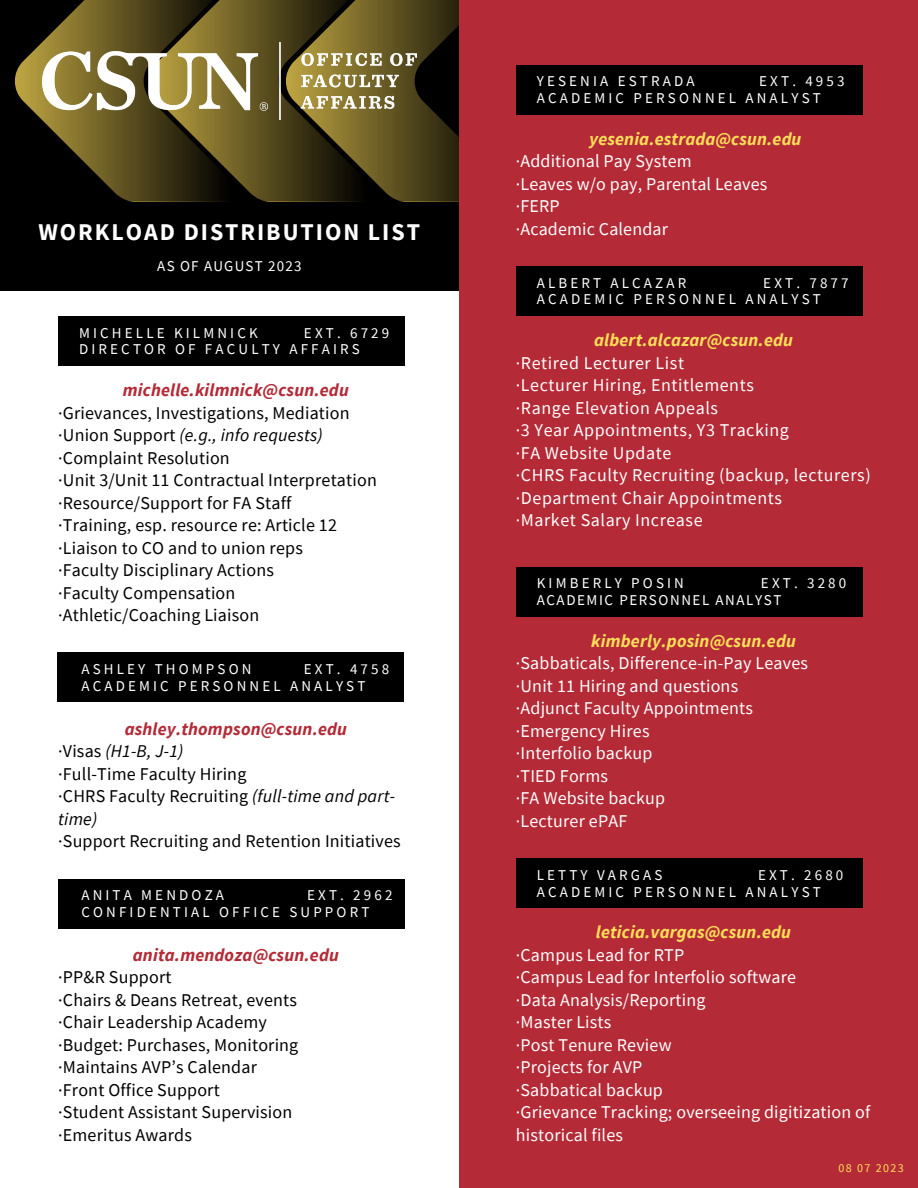
<style>
.page{position:relative;width:918px;height:1188px;background:#fff}
.page>*{position:absolute;margin:0;border:0;box-sizing:border-box;transform-origin:0 0}
.t1{font:700 24px "Source Sans Pro";letter-spacing:.08em;color:#fff}
.t2{font:18px "Source Sans Pro";letter-spacing:.01em;color:#000}
.t3{font:18px/22.5px "Source Sans Pro";letter-spacing:.01em;color:#fff}
.t4{font:18px "Source Sans Pro";letter-spacing:.03em;color:#fff}
.t5{font:italic 18px/22.5px "Source Sans Pro";letter-spacing:.01em;color:#000}
.t6{font:italic 700 18px "Source Sans Pro";letter-spacing:.01em;color:#ffde59}
.t7{font:italic 700 18px "Source Sans Pro";letter-spacing:.01em;color:#b42a36}
.t8{font:15px "Source Sans Pro";letter-spacing:.21em;color:#fff}
.t9{font:15px "Source Sans Pro";letter-spacing:.105em;color:#fff}
.t10{font:15px "Source Sans Pro";letter-spacing:.08em;color:#fff}
.t11{font:12px "Source Sans Pro";letter-spacing:.12em;color:#ffde59}
.s1{font-style:normal}
</style>
<div class="page">
<div style="left:0;top:0;width:459px;height:290px;background:#000"></div>
<div style="left:58px;top:316px;width:347px;height:50px;background:#000"></div>
<div style="left:57px;top:653px;width:347px;height:49px;background:#000"></div>
<div style="left:58px;top:879px;width:347px;height:49px;background:#000"></div>
<svg style="left:15px;top:0;width:134px;height:202px"></svg>
<svg style="left:149px;top:0;width:135px;height:202px;background:#4c421a"></svg>
<svg style="left:284px;top:0;width:175px;height:202px"></svg>
<div style="left:459px;top:0;width:459px;height:1188px;background:#b42a36"></div>
<div style="left:516px;top:859px;width:346px;height:49px;background:#000"></div>
<div style="left:516px;top:567px;width:346px;height:50px;background:#000"></div>
<div style="left:516px;top:266px;width:346px;height:50px;background:#000"></div>
<div style="left:516px;top:65px;width:346px;height:50px;background:#000"></div>
<img style="left:43px;top:43px;width:373px;height:76px">
<p class="t1" style="left:38px;top:216px;width:383px">WORKLOAD DISTRIBUTION LIST</p>
<p class="t10" style="left:157px;top:257px;width:146px">AS OF AUGUST 2023</p>
<p class="t8" style="left:79px;top:323px;width:180px">MICHELLE KILMNICK</p>
<p class="t8" style="left:304px;top:323px;width:87px">EXT. 6729</p>
<p class="t8" style="left:79px;top:340px;width:282px">DIRECTOR OF FACULTY AFFAIRS</p>
<p class="t7" style="left:123px;top:378px;width:227px">michelle.kilmnick@csun.edu</p>
<p class="t2" style="left:58px;top:401px;width:293px">·Grievances, Investigations, Mediation</p>
<p class="t5" style="left:58px;top:423px;width:266px"><span class="s1">·Union Support</span> (e.g., info requests)</p>
<p class="t2" style="left:58px;top:446px;width:173px">·Complaint Resolution</p>
<p class="t2" style="left:58px;top:468px;width:320px">·Unit 3/Unit 11 Contractual Interpretation</p>
<p class="t2" style="left:58px;top:491px;width:235px">·Resource/Support for FA Staff</p>
<p class="t2" style="left:58px;top:513px;width:280px">·Training, esp. resource re: Article 12</p>
<p class="t2" style="left:58px;top:536px;width:246px">·Liaison to CO and to union reps</p>
<p class="t2" style="left:58px;top:558px;width:217px">·Faculty Disciplinary Actions</p>
<p class="t2" style="left:58px;top:581px;width:179px">·Faculty Compensation</p>
<p class="t2" style="left:58px;top:603px;width:203px">·Athletic/Coaching Liaison</p>
<p class="t8" style="left:81px;top:659px;width:172px">ASHLEY THOMPSON</p>
<p class="t8" style="left:304px;top:659px;width:87px">EXT. 4758</p>
<p class="t8" style="left:81px;top:676px;width:286px">ACADEMIC PERSONNEL ANALYST</p>
<p class="t7" style="left:125px;top:717px;width:224px">ashley.thompson@csun.edu</p>
<p class="t5" style="left:58px;top:739px;width:127px"><span class="s1">·Visas</span> (H1-B, J-1)</p>
<p class="t2" style="left:58px;top:762px;width:190px">·Full-Time Faculty Hiring</p>
<p class="t5" style="left:58px;top:784px;width:339px"><span class="s1">·CHRS Faculty Recruiting</span> (full-time and part&shy;time)</p>
<p class="t2" style="left:58px;top:829px;width:344px">·Support Recruiting and Retention Initiatives</p>
<p class="t8" style="left:81px;top:885px;width:144px">ANITA MENDOZA</p>
<p class="t8" style="left:307px;top:885px;width:87px">EXT. 2962</p>
<p class="t8" style="left:81px;top:902px;width:290px">CONFIDENTIAL OFFICE SUPPORT</p>
<p class="t7" style="left:133px;top:943px;width:208px">anita.mendoza@csun.edu</p>
<p class="t2" style="left:58px;top:965px;width:115px">·PP&amp;R Support</p>
<p class="t2" style="left:58px;top:988px;width:240px">·Chairs &amp; Deans Retreat, events</p>
<p class="t2" style="left:58px;top:1010px;width:210px">·Chair Leadership Academy</p>
<p class="t2" style="left:58px;top:1033px;width:242px">·Budget: Purchases, Monitoring</p>
<p class="t2" style="left:58px;top:1055px;width:200px">·Maintains AVP’s Calendar</p>
<p class="t2" style="left:58px;top:1078px;width:163px">·Front Office Support</p>
<p class="t2" style="left:58px;top:1100px;width:236px">·Student Assistant Supervision</p>
<p class="t2" style="left:58px;top:1123px;width:135px">·Emeritus Awards</p>
<p class="t8" style="left:537px;top:72px;width:159px">YESENIA ESTRADA</p>
<p class="t8" style="left:759px;top:72px;width:87px">EXT. 4953</p>
<p class="t8" style="left:537px;top:88px;width:286px">ACADEMIC PERSONNEL ANALYST</p>
<p class="t6" style="left:589px;top:127px;width:214px">yesenia.estrada@csun.edu</p>
<p class="t3" style="left:516px;top:150px;width:177px">·Additional Pay System</p>
<p class="t3" style="left:516px;top:172px;width:253px">·Leaves w/o pay, Parental Leaves</p>
<p class="t3" style="left:516px;top:195px;width:45px">·FERP</p>
<p class="t3" style="left:516px;top:217px;width:154px">·Academic Calendar</p>
<p class="t8" style="left:537px;top:273px;width:151px">ALBERT ALCAZAR</p>
<p class="t8" style="left:763px;top:273px;width:87px">EXT. 7877</p>
<p class="t8" style="left:537px;top:290px;width:286px">ACADEMIC PERSONNEL ANALYST</p>
<p class="t6" style="left:594px;top:328px;width:200px">albert.alcazar@csun.edu</p>
<p class="t4" style="left:516px;top:351px;width:170px">·Retired Lecturer List</p>
<p class="t4" style="left:516px;top:373px;width:240px">·Lecturer Hiring, Entitlements</p>
<p class="t4" style="left:516px;top:396px;width:204px">·Range Elevation Appeals</p>
<p class="t4" style="left:516px;top:418px;width:275px">·3 Year Appointments, Y3 Tracking</p>
<p class="t4" style="left:516px;top:441px;width:157px">·FA Website Update</p>
<p class="t4" style="left:516px;top:463px;width:356px">·CHRS Faculty Recruiting (backup, lecturers)</p>
<p class="t4" style="left:516px;top:486px;width:268px">·Department Chair Appointments</p>
<p class="t4" style="left:516px;top:508px;width:188px">·Market Salary Increase</p>
<p class="t8" style="left:537px;top:574px;width:149px">KIMBERLY POSIN</p>
<p class="t8" style="left:761px;top:574px;width:87px">EXT. 3280</p>
<p class="t9" style="left:537px;top:590px;width:246px">ACADEMIC PERSONNEL ANALYST</p>
<p class="t6" style="left:591px;top:629px;width:206px">kimberly.posin@csun.edu</p>
<p class="t3" style="left:516px;top:652px;width:294px">·Sabbaticals, Difference-in-Pay Leaves</p>
<p class="t3" style="left:516px;top:674px;width:224px">·Unit 11 Hiring and questions</p>
<p class="t3" style="left:516px;top:697px;width:239px">·Adjunct Faculty Appointments</p>
<p class="t3" style="left:516px;top:719px;width:135px">·Emergency Hires</p>
<p class="t3" style="left:516px;top:742px;width:138px">·Interfolio backup</p>
<p class="t3" style="left:516px;top:764px;width:94px">·TIED Forms</p>
<p class="t3" style="left:516px;top:787px;width:151px">·FA Website backup</p>
<p class="t3" style="left:516px;top:809px;width:113px">·Lecturer ePAF</p>
<p class="t8" style="left:537px;top:865px;width:127px">LETTY VARGAS</p>
<p class="t8" style="left:758px;top:865px;width:87px">EXT. 2680</p>
<p class="t8" style="left:537px;top:882px;width:286px">ACADEMIC PERSONNEL ANALYST</p>
<p class="t6" style="left:596px;top:920px;width:197px">leticia.vargas@csun.edu</p>
<p class="t3" style="left:516px;top:943px;width:170px">·Campus Lead for RTP</p>
<p class="t3" style="left:516px;top:965px;width:282px">·Campus Lead for Interfolio software</p>
<p class="t3" style="left:516px;top:988px;width:191px">·Data Analysis/Reporting</p>
<p class="t3" style="left:516px;top:1010px;width:97px">·Master Lists</p>
<p class="t3" style="left:516px;top:1033px;width:157px">·Post Tenure Review</p>
<p class="t3" style="left:516px;top:1055px;width:128px">·Projects for AVP</p>
<p class="t3" style="left:516px;top:1078px;width:149px">·Sabbatical backup</p>
<p class="t3" style="left:516px;top:1100px;width:356px">·Grievance Tracking; overseeing digitization of historical files</p>
<p class="t11" style="left:838px;top:1160px;width:67px">08 07 2023</p>
</div>
